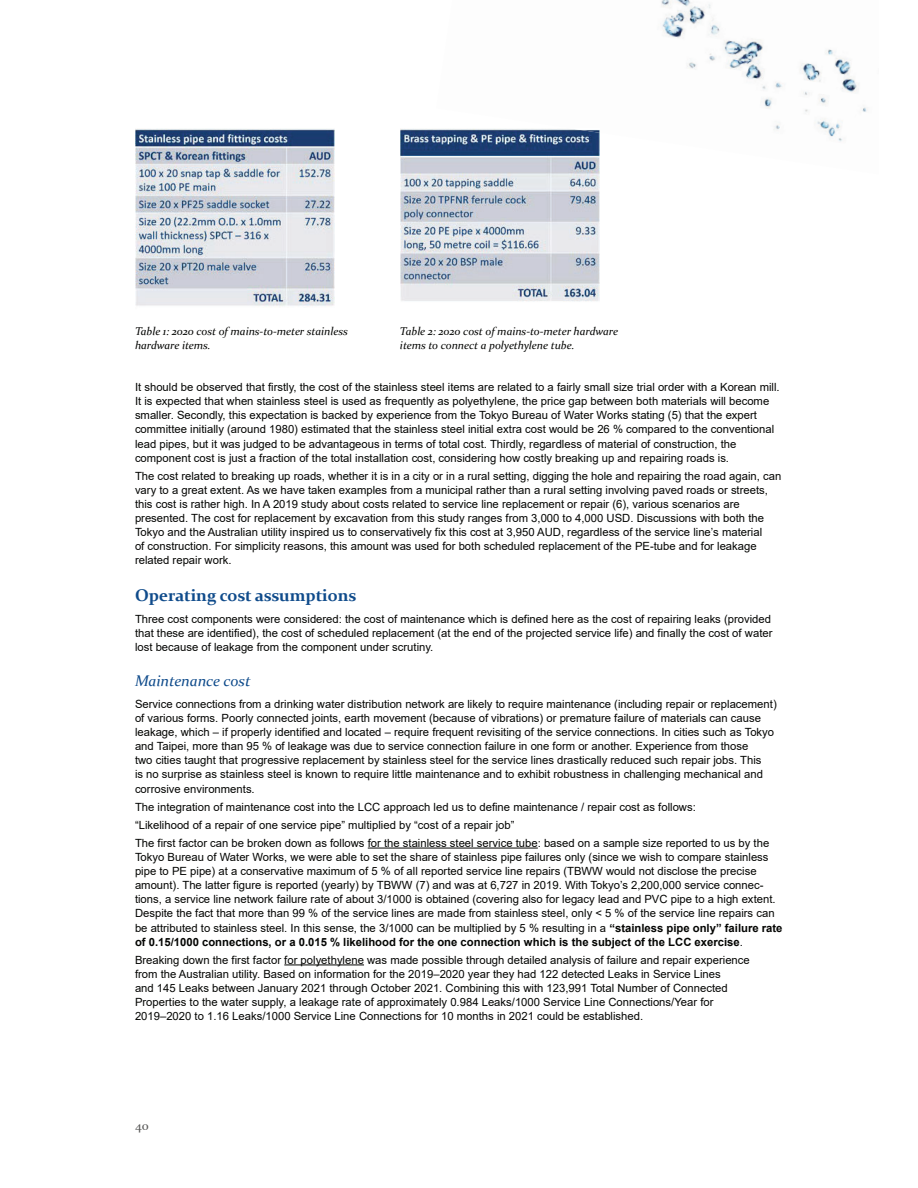
<style>
.page{position:relative;width:918px;height:1188px;background:#fff}
.page>*{position:absolute;margin:0;border:0;box-sizing:border-box;transform-origin:0 0}
.t1{font:700 16.95px "Constantia";letter-spacing:-.005em;color:#0f4b8b}
.t2{font:italic 15.45px "Constantia";letter-spacing:-.005em;color:#0f4b8b}
.t3{font:11.25px/14.1px "Arial";color:#040503}
.t4{font:italic 11.25px/13.5px "Constantia";letter-spacing:-.005em;color:#040503}
.s1{font-weight:700}
</style>
<div class="page">
<img style="left:661px;top:0;width:206px;height:142px">
<hr style="left:368px;top:848px;width:170px;height:1px;background:#040503">
<hr style="left:284px;top:965px;width:80px;height:1px;background:#040503">
<img style="left:135px;top:128px;width:200px;height:178px">
<img style="left:400px;top:129px;width:200px;height:173px">
<img style="left:567px;top:129px;width:33px;height:4px">
<p class="t4" style="left:135px;top:326px;width:214px">Table 1: 2020 cost of mains-to-meter stainless hardware items.</p>
<p class="t4" style="left:400px;top:326px;width:220px">Table 2: 2020 cost of mains-to-meter hardware items to connect a polyethylene tube.</p>
<p class="t3" style="left:135px;top:380px;width:646px">It should be observed that firstly, the cost of the stainless steel items are related to a fairly small size trial order with a Korean mill.<br>It is expected that when stainless steel is used as frequently as polyethylene, the price gap between both materials will become smaller. Secondly, this expectation is backed by experience from the Tokyo Bureau of Water Works stating (5) that the expert committee initially (around 1980) estimated that the stainless steel initial extra cost would be 26 % compared to the conventional lead pipes, but it was judged to be advantageous in terms of total cost. Thirdly, regardless of material of construction, the component cost is just a fraction of the total installation cost, considering how costly breaking up and repairing roads is.</p>
<p class="t3" style="left:135px;top:469px;width:648px">The cost related to breaking up roads, whether it is in a city or in a rural setting, digging the hole and repairing the road again, can vary to a great extent. As we have taken examples from a municipal rather than a rural setting involving paved roads or streets, this cost is rather high. In A 2019 study about costs related to service line replacement or repair (6), various scenarios are presented. The cost for replacement by excavation from this study ranges from 3,000 to 4,000 USD. Discussions with both the Tokyo and the Australian utility inspired us to conservatively fix this cost at 3,950 AUD, regardless of the service line’s material<br>of construction. For simplicity reasons, this amount was used for both scheduled replacement of the PE-tube and for leakage related repair work.</p>
<h1 class="t1" style="left:135px;top:588px;width:223px">Operating cost assumptions</h1>
<p class="t3" style="left:135px;top:612px;width:639px">Three cost components were considered: the cost of maintenance which is defined here as the cost of repairing leaks (provided that these are identified), the cost of scheduled replacement (at the end of the projected service life) and finally the cost of water lost because of leakage from the component under scrutiny.</p>
<h2 class="t2" style="left:135px;top:674px;width:117px">Maintenance cost</h2>
<p class="t3" style="left:135px;top:697px;width:643px">Service connections from a drinking water distribution network are likely to require maintenance (including repair or replacement) of various forms. Poorly connected joints, earth movement (because of vibrations) or premature failure of materials can cause leakage, which – if properly identified and located – require frequent revisiting of the service connections. In cities such as Tokyo and Taipei, more than 95 % of leakage was due to service connection failure in one form or another. Experience from those<br>two cities taught that progressive replacement by stainless steel for the service lines drastically reduced such repair jobs. This<br>is no surprise as stainless steel is known to require little maintenance and to exhibit robustness in challenging mechanical and corrosive environments.</p>
<p class="t3" style="left:135px;top:798px;width:636px;line-height:18.1px">The integration of maintenance cost into the LCC approach led us to define maintenance / repair cost as follows:<br>“Likelihood of a repair of one service pipe” multiplied by “cost of a repair job”<br>The first factor can be broken down as follows for the stainless steel service tube: based on a sample size reported to us by the</p>
<p class="t3" style="left:135px;top:850px;width:649px">Tokyo Bureau of Water Works, we were able to set the share of stainless pipe failures only (since we wish to compare stainless pipe to PE pipe) at a conservative maximum of 5 % of all reported service line repairs (TBWW would not disclose the precise amount). The latter figure is reported (yearly) by TBWW (7) and was at 6,727 in 2019. With Tokyo’s 2,200,000 service connec&shy;tions, a service line network failure rate of about 3/1000 is obtained (covering also for legacy lead and PVC pipe to a high extent.<br>Despite the fact that more than 99 % of the service lines are made from stainless steel, only &lt; 5 % of the service line repairs can be attributed to stainless steel. In this sense, the 3/1000 can be multiplied by 5 % resulting in a <span class="s1">“stainless pipe only” failure rate of 0.15/1000 connections, or a 0.015 % likelihood for the one connection which is the subject of the LCC exercise</span>.</p>
<p class="t3" style="left:135px;top:953px;width:616px">Breaking down the first factor for polyethylene was made possible through detailed analysis of failure and repair experience from the Australian utility. Based on information for the 2019–2020 year they had 122 detected Leaks in Service Lines<br>and 145 Leaks between January 2021 through October 2021. Combining this with 123,991 Total Number of Connected Properties to the water supply, a leakage rate of approximately 0.984 Leaks/1000 Service Line Connections/Year for 2019–2020 to 1.16 Leaks/1000 Service Line Connections for 10 months in 2021 could be established.</p>
</div>
